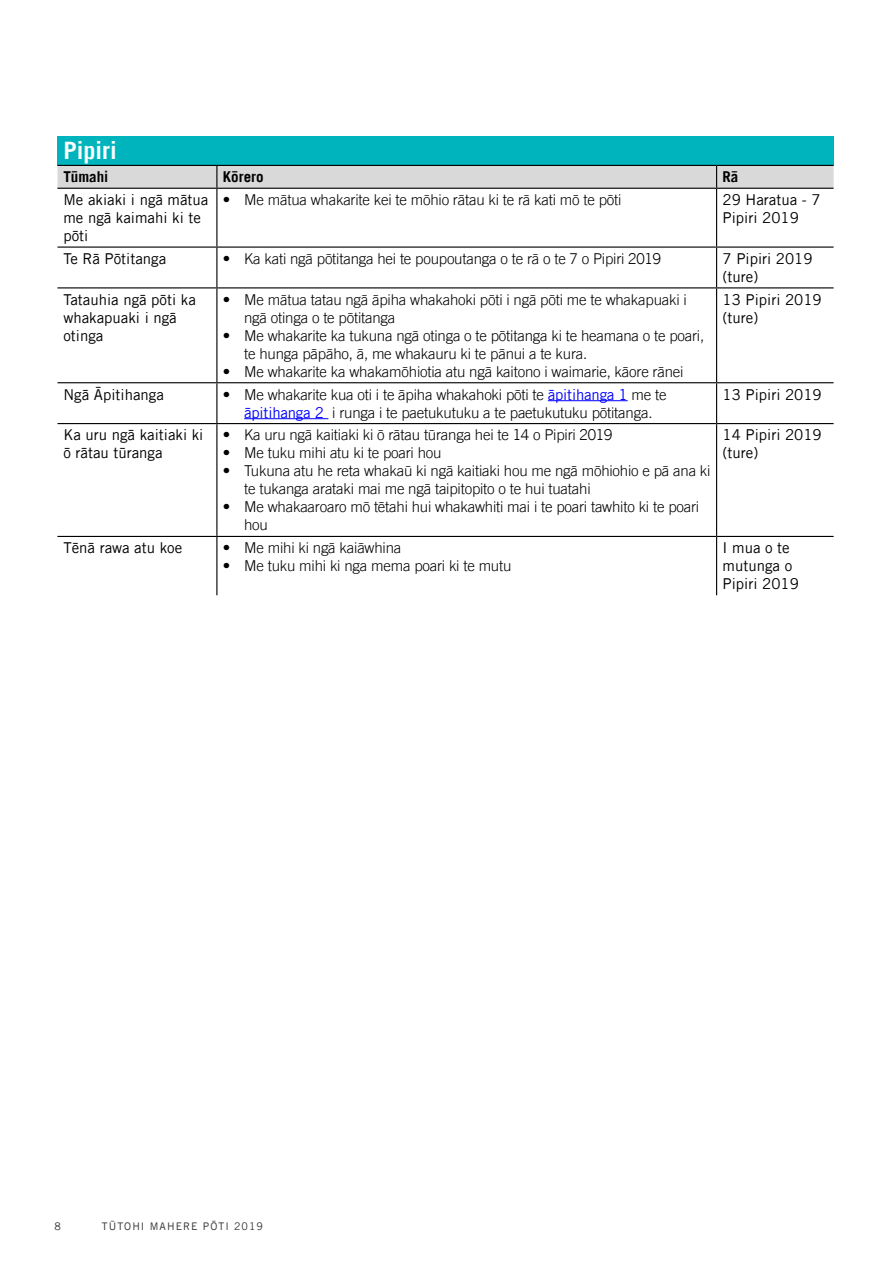
<style>
.page{position:relative;width:893px;height:1263px;background:#fff}
.page>*{position:absolute;margin:0;border:0;box-sizing:border-box;transform-origin:0 0}
.t1{font:700 24px "Trade Gothic LT Std";color:#fff}
.t2{font:300 15px/18px "Trade Gothic LT Std";letter-spacing:-.015em;color:#000}
.t3{font:15px/18px "Trade Gothic LT Std";color:#000}
.t4{font:700 15px "Trade Gothic LT Std";color:#000}
.t5{font:10.5px "Trade Gothic LT Std";letter-spacing:.1em;color:#333}
.s1{font-weight:400;color:#00f}
</style>
<div class="page">
<div style="left:57px;top:136px;width:777px;height:29px;background:#00b4be"></div>
<svg style="left:57px;top:165px;width:777px;height:23px;background:#ccc"></svg>
<hr style="left:57px;top:188px;width:160px;height:1px;background:#000">
<hr style="left:217px;top:188px;width:500px;height:1px;background:#000">
<hr style="left:216px;top:189px;width:1px;height:57px;background:#000">
<hr style="left:717px;top:188px;width:117px;height:1px;background:#000">
<hr style="left:716px;top:189px;width:1px;height:57px;background:#000">
<hr style="left:57px;top:246px;width:160px;height:2px;background:#000">
<hr style="left:217px;top:246px;width:500px;height:2px;background:#000">
<hr style="left:216px;top:248px;width:1px;height:39px;background:#000">
<hr style="left:717px;top:246px;width:117px;height:2px;background:#000">
<hr style="left:716px;top:248px;width:1px;height:39px;background:#000">
<hr style="left:57px;top:287px;width:160px;height:1px;background:#000">
<hr style="left:217px;top:287px;width:500px;height:1px;background:#000">
<hr style="left:216px;top:288px;width:1px;height:94px;background:#000">
<hr style="left:717px;top:287px;width:117px;height:1px;background:#000">
<hr style="left:716px;top:288px;width:1px;height:94px;background:#000">
<hr style="left:57px;top:382px;width:160px;height:1px;background:#000">
<hr style="left:217px;top:382px;width:500px;height:1px;background:#000">
<hr style="left:216px;top:383px;width:1px;height:40px;background:#000">
<hr style="left:717px;top:382px;width:117px;height:1px;background:#000">
<hr style="left:716px;top:383px;width:1px;height:40px;background:#000">
<hr style="left:57px;top:423px;width:160px;height:1px;background:#000">
<hr style="left:217px;top:423px;width:500px;height:1px;background:#000">
<hr style="left:216px;top:424px;width:1px;height:112px;background:#000">
<hr style="left:717px;top:423px;width:117px;height:1px;background:#000">
<hr style="left:716px;top:424px;width:1px;height:112px;background:#000">
<hr style="left:57px;top:536px;width:160px;height:1px;background:#000">
<hr style="left:217px;top:536px;width:500px;height:1px;background:#000">
<hr style="left:216px;top:537px;width:1px;height:58px;background:#000">
<hr style="left:717px;top:536px;width:117px;height:1px;background:#000">
<hr style="left:716px;top:537px;width:1px;height:58px;background:#000">
<hr style="left:548px;top:400px;width:80px;height:1px;background:#00f">
<hr style="left:244px;top:418px;width:84px;height:1px;background:#00f">
<h1 class="t1" style="left:63px;top:136px;width:55px">Pipiri</h1>
<p class="t4" style="left:63px;top:168px;width:47px">Tūmahi</p>
<p class="t4" style="left:223px;top:168px;width:42px">Kōrero</p>
<p class="t4" style="left:723px;top:168px;width:17px">Rā</p>
<p class="t3" style="left:63px;top:191px;width:146px">Me akiaki i ngā mātua me ngā kaimahi ki te pōti</p>
<p class="t2" style="left:223px;top:191px;width:400px">• Me mātua whakarite kei te mōhio rātau ki te rā kati mō te pōti</p>
<p class="t3" style="left:723px;top:191px;width:99px">29 Haratua - 7<br>Pipiri 2019</p>
<p class="t3" style="left:63px;top:249px;width:104px">Te Rā Pōtitanga</p>
<p class="t2" style="left:223px;top:249px;width:440px">• Ka kati ngā pōtitanga hei te poupoutanga o te rā o te 7 o Pipiri 2019</p>
<p class="t3" style="left:723px;top:249px;width:91px">7 Pipiri 2019 (ture)</p>
<p class="t3" style="left:63px;top:290px;width:134px">Tatauhia ngā pōti ka whakapuaki i ngā otinga</p>
<p class="t2" style="left:244px;top:290px;width:444px;text-indent:-21px">• Me mātua tatau ngā āpiha whakahoki pōti i ngā pōti me te whakapuaki i ngā otinga o te pōtitanga</p>
<p class="t3" style="left:723px;top:290px;width:101px">13 Pipiri 2019 (ture)</p>
<p class="t2" style="left:244px;top:326px;width:462px;text-indent:-21px">• Me whakarite ka tukuna ngā otinga o te pōtitanga ki te heamana o te poari, te hunga pāpāho, ā, me whakauru ki te pānui a te kura.</p>
<p class="t2" style="left:223px;top:362px;width:462px">• Me whakarite ka whakamōhiotia atu ngā kaitono i waimarie, kāore rānei</p>
<p class="t3" style="left:63px;top:385px;width:102px">Ngā Āpitihanga</p>
<p class="t2" style="left:223px;top:385px;width:445px;text-align:center">• Me whakarite kua oti i te āpiha whakahoki pōti te <span class="s1">āpitihanga 1</span> me te <span class="s1">āpitihanga 2</span> i runga i te paetukutuku a te paetukutuku pōtitanga.</p>
<p class="t3" style="left:723px;top:385px;width:101px">13 Pipiri 2019</p>
<p class="t3" style="left:63px;top:426px;width:141px">Ka uru ngā kaitiaki ki ō rātau tūranga</p>
<p class="t2" style="left:223px;top:426px;width:391px">• Ka uru ngā kaitiaki ki ō rātau tūranga hei te 14 o Pipiri 2019</p>
<p class="t3" style="left:723px;top:426px;width:101px">14 Pipiri 2019 (ture)</p>
<p class="t2" style="left:223px;top:444px;width:220px">• Me tuku mihi atu ki te poari hou</p>
<p class="t2" style="left:244px;top:462px;width:468px;text-indent:-21px">• Tukuna atu he reta whakaū ki ngā kaitiaki hou me ngā mōhiohio e pā ana ki te tukanga arataki mai me ngā taipitopito o te hui tuatahi</p>
<p class="t2" style="left:244px;top:498px;width:457px;text-indent:-21px">• Me whakaaroaro mō tētahi hui whakawhiti mai i te poari tawhito ki te poari hou</p>
<p class="t3" style="left:63px;top:539px;width:120px">Tēnā rawa atu koe</p>
<p class="t2" style="left:223px;top:539px;width:180px">• Me mihi ki ngā kaiāwhina</p>
<p class="t2" style="left:223px;top:557px;width:290px">• Me tuku mihi ki nga mema poari ki te mutu</p>
<p class="t3" style="left:723px;top:539px;width:78px">I mua o te mutunga o<br>Pipiri 2019</p>
<p class="t5" style="left:54px;top:1220px;width:8px">8</p>
<p class="t5" style="left:102px;top:1220px;width:163px">TŪTOHI MAHERE PŌTI 2019</p>
</div>
